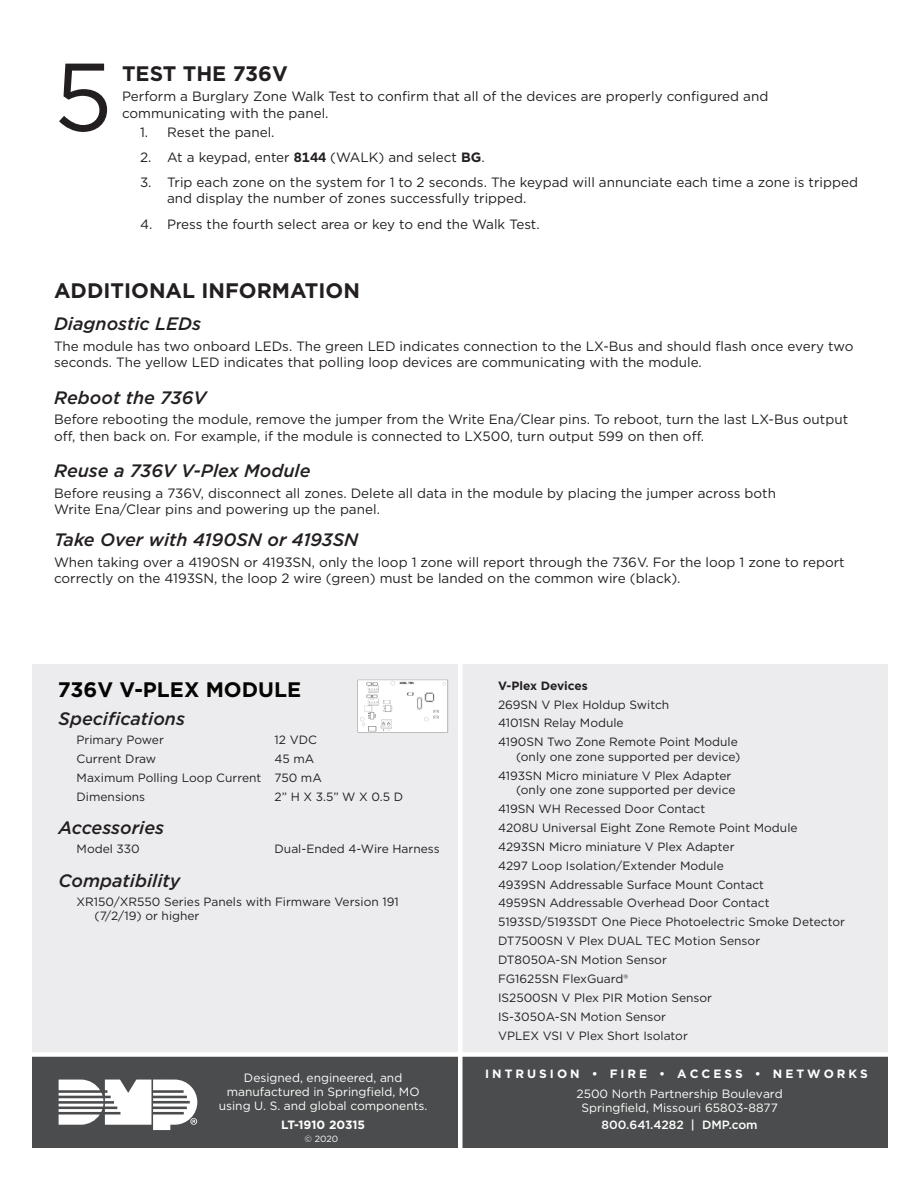
<style>
.page{position:relative;width:918px;height:1188px;background:#fff}
.page>*{position:absolute;margin:0;border:0;box-sizing:border-box;transform-origin:0 0}
.t1{font:96px "Gotham";color:#231f20}
.Heading_1{font:700 21px "Gotham";color:#231f20}
.t2{font:700 21px "Gotham";color:#040503}
.Heading_2{font:italic 500 18px "Gotham";color:#231f20}
.Body_text{font:13.5px/16.2px "Gotham";color:#231f20}
.t3{font:12px/18.9px "Gotham";color:#231f20}
.t4{font:12px/14.4px "Gotham";color:#fff;text-align:center}
.t5{font:700 12px "Gotham";letter-spacing:.25em;color:#fff}
.t6{font:500 12px "Gotham";color:#fff}
.t7{font:700 12px "Gotham";color:#231f20}
.t8{font:700 12px "Gotham";color:#fff}
.t9{font:9px "Gotham";color:#fff}
.s1{font-weight:700}
</style>
<div class="page">
<div style="left:32px;top:1054px;width:855px;height:94px;background:#4b4c4d"></div>
<svg style="left:59px;top:1080px;width:138px;height:50px"></svg>
<div style="left:32px;top:664px;width:855px;height:391px;background:#ececee"></div>
<div style="left:458px;top:653px;width:5px;height:513px;background:#fff"></div>
<div style="left:0;top:1052px;width:918px;height:5px;background:#fff"></div>
<img style="left:357px;top:679px;width:92px;height:54px">
<p class="t1" style="left:54px;top:35px;width:60px">5</p>
<p class="Heading_1" style="left:122px;top:59px;width:167px">TEST THE 736V</p>
<p class="Body_text" style="left:122px;top:88px;width:648px">Perform a Burglary Zone Walk Test to confirm that all of the devices are properly configured and communicating with the panel.</p>
<p class="Body_text" style="left:140px;top:124px;width:136px">1. Reset the panel.</p>
<p class="Body_text" style="left:140px;top:149px;width:346px">2. At a keypad, enter <span class="s1">8144</span> (WALK) and select <span class="s1">BG</span>.</p>
<p class="Body_text" style="left:167px;top:174px;width:692px;text-indent:-27px">3. Trip each zone on the system for 1 to 2 seconds. The keypad will annunciate each time a zone is tripped and display the number of zones successfully tripped.</p>
<p class="Body_text" style="left:140px;top:216px;width:401px">4. Press the fourth select area or key to end the Walk Test.</p>
<p class="Heading_1" style="left:54px;top:277px;width:307px">ADDITIONAL INFORMATION</p>
<p class="Heading_2" style="left:54px;top:312px;width:149px">Diagnostic LEDs</p>
<p class="Body_text" style="left:54px;top:338px;width:801px">The module has two onboard LEDs. The green LED indicates connection to the LX‑Bus and should flash once every two seconds. The yellow LED indicates that polling loop devices are communicating with the module.</p>
<p class="Heading_2" style="left:54px;top:386px;width:154px">Reboot the 736V</p>
<p class="Body_text" style="left:54px;top:411px;width:796px">Before rebooting the module, remove the jumper from the Write Ena/Clear pins. To reboot, turn the last LX‑Bus output off, then back on. For example, if the module is connected to LX500, turn output 599 on then off.</p>
<p class="Heading_2" style="left:54px;top:459px;width:258px">Reuse a 736V V‑Plex Module</p>
<p class="Body_text" style="left:54px;top:485px;width:724px">Before reusing a 736V, disconnect all zones. Delete all data in the module by placing the jumper across both<br>Write Ena/Clear pins and powering up the panel.</p>
<p class="Heading_2" style="left:54px;top:528px;width:306px">Take Over with 4190SN or 4193SN</p>
<p class="Body_text" style="left:54px;top:554px;width:792px">When taking over a 4190SN or 4193SN, only the loop 1 zone will report through the 736V. For the loop 1 zone to report correctly on the 4193SN, the loop 2 wire (green) must be landed on the common wire (black).</p>
<h2 class="t2" style="left:58px;top:675px;width:245px">736V V-PLEX MODULE</h2>
<h3 class="Heading_2" style="left:59px;top:707px;width:128px">Specifications</h3>
<p class="t3" style="left:77px;top:730px;width:89px">Primary Power</p>
<p class="t3" style="left:275px;top:730px;width:44px">12 VDC</p>
<p class="t3" style="left:77px;top:749px;width:81px">Current Draw</p>
<p class="t3" style="left:77px;top:749px;width:247px;text-indent:198px">45 mA<br>Maximum Polling Loop Current 750 mA<br>Dimensions</p>
<p class="t3" style="left:275px;top:787px;width:130px">2” H X 3.5” W X 0.5 D</p>
<h3 class="Heading_2" style="left:59px;top:816px;width:107px">Accessories</h3>
<p class="t3" style="left:77px;top:839px;width:65px">Model 330</p>
<p class="t3" style="left:275px;top:839px;width:167px">Dual-Ended 4‑Wire Harness</p>
<h3 class="Heading_2" style="left:59px;top:869px;width:123px">Compatibility</h3>
<p class="t3" style="left:95px;top:894px;width:306px;line-height:14.4px;text-indent:-18px">XR150/XR550 Series Panels with Firmware Version 191 (7/2/19) or higher</p>
<p class="t4" style="left:219px;top:1070px;width:210px">Designed, engineered, and manufactured in Springfield, MO using U. S. and global components.</p>
<p class="t8" style="left:281px;top:1117px;width:86px">LT‑1910 20315</p>
<p class="t9" style="left:305px;top:1133px;width:35px">© 2020</p>
<p class="t7" style="left:498px;top:677px;width:91px">V-Plex Devices</p>
<p class="t3" style="left:498px;top:695px;width:241px">269SN V Plex Holdup Switch<br>4101SN Relay Module<br>4190SN Two Zone Remote Point Module</p>
<p class="t3" style="left:498px;top:747px;width:244px;text-indent:18px">(only one zone supported per device)<br>4193SN Micro miniature V Plex Adapter</p>
<p class="t3" style="left:498px;top:780px;width:349px;text-indent:18px">(only one zone supported per device<br>419SN WH Recessed Door Contact<br>4208U Universal Eight Zone Remote Point Module 4293SN Micro miniature V Plex Adapter<br>4297 Loop Isolation/Extender Module<br>4939SN Addressable Surface Mount Contact<br>4959SN Addressable Overhead Door Contact 5193SD/5193SDT One Piece Photoelectric Smoke Detector DT7500SN V Plex DUAL TEC Motion Sensor<br>DT8050A-SN Motion Sensor<br>FG1625SN FlexGuard®<br>IS2500SN V Plex PIR Motion Sensor<br>IS-3050A-SN Motion Sensor<br>VPLEX VSI V Plex Short Isolator</p>
<p class="t5" style="left:485px;top:1066px;width:384px">INTRUSION • FIRE • ACCESS • NETWORKS</p>
<p class="t4" style="left:577px;top:1086px;width:208px">2500 North Partnership Boulevard<br>Springfield, Missouri 65803‑8877</p>
<p class="t6" style="left:602px;top:1117px;width:158px">800.641.4282 | DMP.com</p>
</div>
